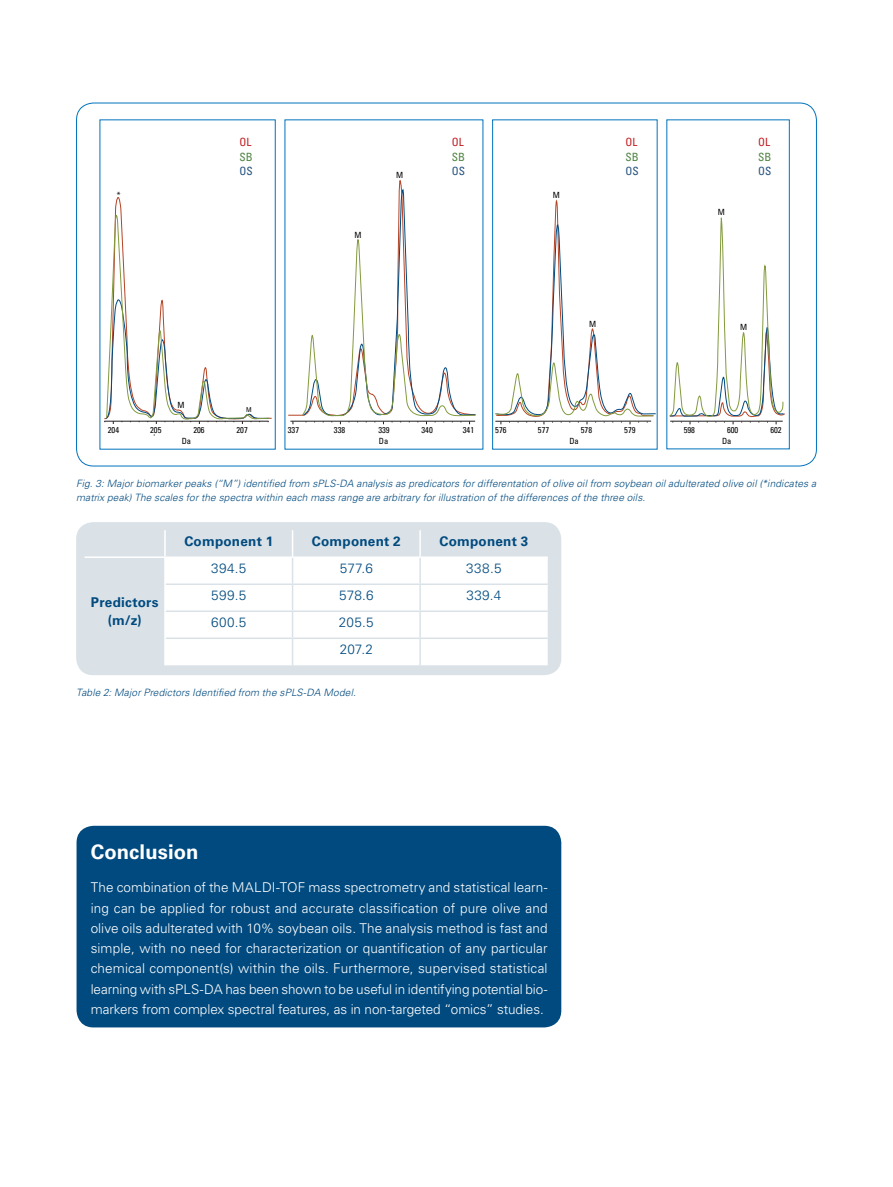
<style>
.page{position:relative;width:893px;height:1187px;background:#fff}
.page>*{position:absolute;margin:0;border:0;box-sizing:border-box;transform-origin:0 0}
.Paragraph_Title{font:700 20.25px "Univers LT Std";letter-spacing:.005em;color:#fff}
.Copytext{font:300 13.5px/20.2px "Univers LT Std";letter-spacing:-.005em;color:#fff;text-align:justify}
.Conclusion{font:700 13.5px "Univers LT Std";letter-spacing:.02em;color:#004a7f}
.Conclusion-2{font:300 13.5px "Univers LT Std";letter-spacing:.03em;color:#004a7f}
.t1{font:condensed 11.4px/14.7px "Univers";color:#c01f24;text-align:justify}
.t2{font:italic 300 10.2px/13.5px "Univers LT Std";letter-spacing:.015em;color:#004a7f}
.t3{font:condensed 8.55px "Univers";color:#000}
.t4{font:condensed 6.6px "Univers";color:#000}
.s1{color:#518544}
.s2{color:#265380}
</style>
<div class="page">
<hr style="left:290px;top:421px;width:185px;height:1px;background:#231f20">
<div style="left:492px;top:119px;width:165px;height:330px;border:1px solid #0072bc"></div>
<div style="left:666px;top:119px;width:124px;height:330px;border:1px solid #0072bc"></div>
<svg style="left:104px;top:417px;width:168px;height:33px"></svg>
<svg style="left:340px;top:179px;width:130px;height:246px"></svg>
<svg style="left:104px;top:197px;width:167px;height:227px"></svg>
<svg style="left:302px;top:222px;width:174px;height:202px"></svg>
<svg style="left:495px;top:193px;width:161px;height:231px"></svg>
<svg style="left:669px;top:217px;width:116px;height:207px"></svg>
<div style="left:77px;top:825px;width:484px;height:202px;background:#004a7f;border-radius:17px"></div>
<div style="left:76px;top:522px;width:485px;height:153px;background:#dae2e7;border-radius:17px"></div>
<hr style="left:85px;top:556px;width:80px;height:2px;background:#fff">
<hr style="left:164px;top:530px;width:2px;height:26px;background:#fff">
<svg style="left:165px;top:530px;width:383px;height:135px"></svg>
<hr style="left:293px;top:556px;width:127px;height:2px;background:#fff">
<hr style="left:419px;top:530px;width:2px;height:26px;background:#fff">
<hr style="left:420px;top:556px;width:128px;height:2px;background:#fff">
<hr style="left:164px;top:558px;width:2px;height:26px;background:#fff">
<hr style="left:164px;top:584px;width:2px;height:27px;background:#fff">
<hr style="left:164px;top:611px;width:2px;height:27px;background:#fff">
<hr style="left:164px;top:638px;width:2px;height:27px;background:#fff">
<p class="t3" style="left:117px;top:190px;width:5px">*</p>
<p class="t1" style="left:240px;top:134px;width:15px">OL <span class="s1">SB </span><span class="s2">OS</span></p>
<p class="t3" style="left:178px;top:400px;width:9px">M</p>
<p class="t4" style="left:246px;top:405px;width:7px">M</p>
<p class="t3" style="left:108px;top:424px;width:13px">204</p>
<p class="t3" style="left:150px;top:424px;width:13px">205</p>
<p class="t3" style="left:193px;top:424px;width:13px">206</p>
<p class="t3" style="left:237px;top:424px;width:13px">207</p>
<p class="t3" style="left:182px;top:435px;width:11px">Da</p>
<p class="t3" style="left:355px;top:229px;width:9px">M</p>
<p class="t3" style="left:396px;top:170px;width:9px">M</p>
<p class="t1" style="left:452px;top:134px;width:15px">OL <span class="s1">SB </span><span class="s2">OS</span></p>
<p class="t3" style="left:553px;top:190px;width:9px">M</p>
<p class="t1" style="left:625px;top:134px;width:15px">OL <span class="s1">SB </span><span class="s2">OS</span></p>
<p class="t3" style="left:589px;top:319px;width:9px">M</p>
<p class="t3" style="left:288px;top:424px;width:13px">337</p>
<p class="t3" style="left:334px;top:424px;width:13px">338</p>
<p class="t3" style="left:378px;top:424px;width:13px">339</p>
<p class="t3" style="left:421px;top:424px;width:13px">340</p>
<p class="t3" style="left:463px;top:424px;width:13px">341</p>
<p class="t3" style="left:495px;top:424px;width:13px">576</p>
<p class="t3" style="left:379px;top:435px;width:11px">Da</p>
<p class="t3" style="left:538px;top:424px;width:13px">577</p>
<p class="t3" style="left:581px;top:424px;width:13px">578</p>
<p class="t3" style="left:624px;top:424px;width:13px">579</p>
<p class="t3" style="left:569px;top:435px;width:11px">Da</p>
<p class="t3" style="left:718px;top:207px;width:9px">M</p>
<p class="t1" style="left:758px;top:134px;width:15px">OL <span class="s1">SB </span><span class="s2">OS</span></p>
<p class="t3" style="left:740px;top:322px;width:9px">M</p>
<p class="t3" style="left:684px;top:424px;width:13px">598</p>
<p class="t3" style="left:727px;top:424px;width:13px">600</p>
<p class="t3" style="left:770px;top:424px;width:13px">602</p>
<p class="t3" style="left:722px;top:435px;width:11px">Da</p>
<p class="t2" style="left:76px;top:477px;width:741px">Fig. 3: Major biomarker peaks (“M”) identified from sPLS-DA analysis as predicators for differentation of olive oil from soybean oil adulterated olive oil (*indicates a matrix peak) The scales for the spectra within each mass range are arbitrary for illustration of the differences of the three oils.</p>
<p class="Conclusion" style="left:91px;top:594px;width:69px">Predictors</p>
<p class="Conclusion" style="left:108px;top:612px;width:35px">(m/z)</p>
<p class="Conclusion" style="left:184px;top:533px;width:90px">Component 1</p>
<p class="Conclusion" style="left:312px;top:533px;width:90px">Component 2</p>
<p class="Conclusion" style="left:439px;top:533px;width:90px">Component 3</p>
<p class="Conclusion-2" style="left:211px;top:560px;width:37px">394.5</p>
<p class="Conclusion-2" style="left:340px;top:560px;width:35px">577.6</p>
<p class="Conclusion-2" style="left:466px;top:560px;width:37px">338.5</p>
<p class="Conclusion-2" style="left:211px;top:587px;width:37px">599.5</p>
<p class="Conclusion-2" style="left:339px;top:587px;width:36px">578.6</p>
<p class="Conclusion-2" style="left:466px;top:587px;width:37px">339.4</p>
<p class="Conclusion-2" style="left:211px;top:614px;width:37px">600.5</p>
<p class="Conclusion-2" style="left:339px;top:614px;width:36px">205.5</p>
<p class="Conclusion-2" style="left:340px;top:641px;width:35px">207.2</p>
<p class="t2" style="left:76px;top:686px;width:281px">Table 2: Major Predictors Identified from the sPLS-DA Model.</p>
<p class="Paragraph_Title" style="left:91px;top:839px;width:109px">Conclusion</p>
<p class="Copytext" style="left:91px;top:877px;width:458px">The combination of the MALDI-TOF mass spectrometry and statistical learn&shy;ing can be applied for robust and accurate classification of pure olive and olive oils adulterated with 10% soybean oils. The analysis method is fast and simple, with no need for characterization or quantification of any particular chemical component(s) within the oils. Furthermore, supervised statistical learning with sPLS-DA has been shown to be useful in identifying potential bio&shy;markers from complex spectral features, as in non-targeted “omics” studies.</p>
</div>
